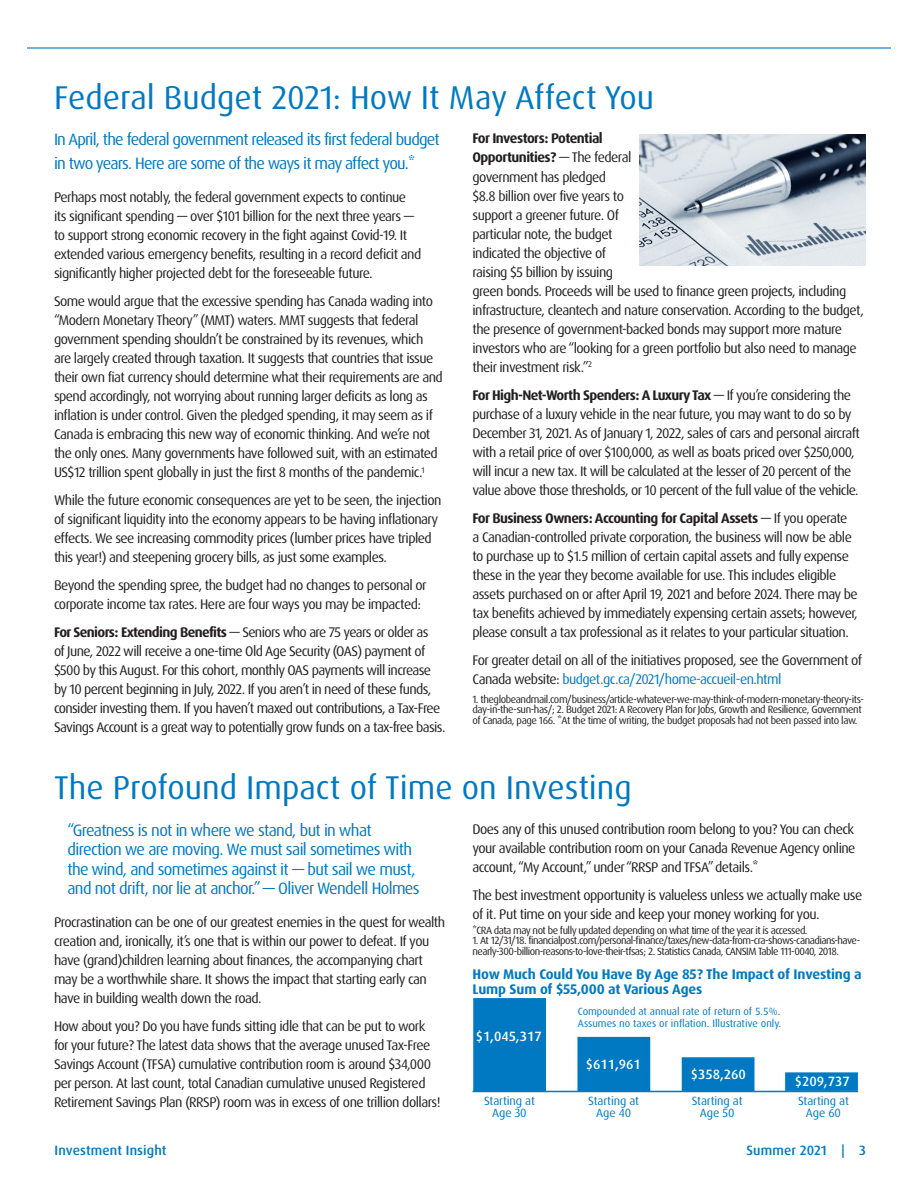
<style>
.page{position:relative;width:918px;height:1188px;background:#fff}
.page>*{position:absolute;margin:0;border:0;box-sizing:border-box;transform-origin:0 0}
.Heading{font:33px "Dax Pro";color:#0079c2}
.Body{font:16.5px/19.5px "Dax Pro";letter-spacing:-.04em;color:#0079c2}
.Body-2{font:13.95px/19px "Dax Pro";letter-spacing:-.04em;color:#231f20}
.t1{font:700 13.95px/15px "Dax Pro";letter-spacing:-.01em;color:#0079c2}
.t2{font:500 13.5px "Dax";color:#fff}
.Product_Name{font:500 13.5px "Dax Pro";letter-spacing:.01em;color:#0079c2}
.t3{font:12px "Dax Pro";letter-spacing:-.01em;color:#0079c2}
.Body-3{font:10.5px/10.5px "Dax Pro";letter-spacing:-.05em;color:#231f20}
.t4{font:10.5px "Dax";color:#0079c2}
.s1{font-weight:700}
.s2{color:#0079c2}
</style>
<div class="page">
<hr style="left:27px;top:47px;width:864px;height:2px;background:#0079c2">
<img style="left:639px;top:135px;width:226px;height:131px">
<hr style="left:472px;top:1091px;width:386px;height:1px;background:#0079c2">
<div style="left:577px;top:1037px;width:73px;height:55px;background:#0079c2"></div>
<div style="left:682px;top:1057px;width:72px;height:34px;background:#0079c2;border:2px solid #0079c2"></div>
<div style="left:785px;top:1072px;width:73px;height:19px;background:#0079c2;border:2px solid #0079c2"></div>
<div style="left:473px;top:998px;width:73px;height:93px;background:#0079c2;border:2px solid #0079c2"></div>
<p class="Heading" style="left:54px;top:76px;width:602px">Federal Budget 2021: How It May Affect You</p>
<p class="Body" style="left:54px;top:128px;width:387px;line-height:24px">In April, the federal government released its first federal budget in two years. Here are some of the ways it may affect you.*</p>
<p class="Body-2" style="left:54px;top:188px;width:369px">Perhaps most notably, the federal government expects to continue its significant spending — over $101 billion for the next three years — to support strong economic recovery in the fight against Covid-19. It extended various emergency benefits, resulting in a record deficit and significantly higher projected debt for the foreseeable future.</p>
<p class="Body-2" style="left:54px;top:292px;width:390px">Some would argue that the excessive spending has Canada wading into “Modern Monetary Theory” (MMT) waters. MMT suggests that federal government spending shouldn’t be constrained by its revenues, which are largely created through taxation. It suggests that countries that issue their own fiat currency should determine what their requirements are and spend accordingly, not worrying about running larger deficits as long as inflation is under control. Given the pledged spending, it may seem as if Canada is embracing this new way of economic thinking. And we’re not the only ones. Many governments have followed suit, with an estimated US$12 trillion spent globally in just the first 8 months of the pandemic.<sup>1</sup></p>
<p class="Body-2" style="left:54px;top:491px;width:389px">While the future economic consequences are yet to be seen, the injection of significant liquidity into the economy appears to be having inflationary effects. We see increasing commodity prices (lumber prices have tripled this year!) and steepening grocery bills, as just some examples.</p>
<p class="Body-2" style="left:54px;top:576px;width:374px">Beyond the spending spree, the budget had no changes to personal or corporate income tax rates. Here are four ways you may be impacted:</p>
<p class="Body-2" style="left:54px;top:622px;width:393px"><span class="s1">For Seniors: Extending Benefits</span> — Seniors who are 75 years or older as<br>of June, 2022 will receive a one-time Old Age Security (OAS) payment of $500 by this August. For this cohort, monthly OAS payments will increase by 10 percent beginning in July, 2022. If you aren’t in need of these funds, consider investing them. If you haven’t maxed out contributions, a Tax-Free Savings Account is a great way to potentially grow funds on a tax-free basis.</p>
<p class="Body-2" style="left:472px;top:129px;width:393px"><span class="s1">For Investors: Potential<br>Opportunities?</span> — The federal<br>government has pledged<br>$8.8 billion over five years to<br>support a greener future. Of<br>particular note, the budget<br>indicated the objective of<br>raising $5 billion by issuing<br>green bonds. Proceeds will be used to finance green projects, including infrastructure, cleantech and nature conservation. According to the budget, the presence of government-backed bonds may support more mature investors who are “looking for a green portfolio but also need to manage their investment risk.”<sup>2</sup></p>
<p class="Body-2" style="left:472px;top:385px;width:389px"><span class="s1">For High-Net-Worth Spenders: A Luxury Tax</span> — If you’re considering the purchase of a luxury vehicle in the near future, you may want to do so by December 31, 2021. As of January 1, 2022, sales of cars and personal aircraft with a retail price of over $100,000, as well as boats priced over $250,000, will incur a new tax. It will be calculated at the lesser of 20 percent of the value above those thresholds, or 10 percent of the full value of the vehicle.</p>
<p class="Body-2" style="left:472px;top:508px;width:387px"><span class="s1">For Business Owners: Accounting for Capital Assets</span> — If you operate a Canadian-controlled private corporation, the business will now be able to purchase up to $1.5 million of certain capital assets and fully expense these in the year they become available for use. This includes eligible assets purchased on or after April 19, 2021 and before 2024. There may be tax benefits achieved by immediately expensing certain assets; however, please consult a tax professional as it relates to your particular situation.</p>
<p class="Body-2" style="left:472px;top:650px;width:391px">For greater detail on all of the initiatives proposed, see the Government of<br>Canada website: <span class="s2">budget.gc.ca/2021/home-accueil-en.html</span></p>
<p class="Body-3" style="left:472px;top:694px;width:393px">1. theglobeandmail.com/business/article-whatever-we-may-think-of-modern-monetary-theory-its&shy;day-in-the-sun-has/; 2. Budget 2021: A Recovery Plan for Jobs, Growth and Resilience, Government of Canada, page 166. *At the time of writing, the budget proposals had not been passed into law.</p>
<p class="Heading" style="left:54px;top:767px;width:579px">The Profound Impact of Time on Investing</p>
<p class="Body" style="left:68px;top:821px;width:354px">“Greatness is not in where we stand, but in what direction we are moving. We must sail sometimes with the wind, and sometimes against it — but sail we must, and not drift, nor lie at anchor.” — Oliver Wendell Holmes</p>
<p class="Body-2" style="left:54px;top:913px;width:393px">Procrastination can be one of our greatest enemies in the quest for wealth creation and, ironically, it’s one that is within our power to defeat. If you have (grand)children learning about finances, the accompanying chart may be a worthwhile share. It shows the impact that starting early can have in building wealth down the road.</p>
<p class="Body-2" style="left:54px;top:1017px;width:388px">How about you? Do you have funds sitting idle that can be put to work for your future? The latest data shows that the average unused Tax-Free Savings Account (TFSA) cumulative contribution room is around $34,000 per person. At last count, total Canadian cumulative unused Registered Retirement Savings Plan (RRSP) room was in excess of one trillion dollars!</p>
<p class="Body-2" style="left:472px;top:820px;width:385px;text-align:justify">Does any of this unused contribution room belong to you? You can check your available contribution room on your Canada Revenue Agency online account, “My Account,” under “RRSP and TFSA” details.*</p>
<p class="Body-2" style="left:472px;top:885px;width:391px">The best investment opportunity is valueless unless we actually make use of it. Put time on your side and keep your money working for you.</p>
<p class="Body-3" style="left:472px;top:925px;width:337px">*CRA data may not be fully updated depending on what time of the year it is accessed.</p>
<p class="Body-3" style="left:472px;top:935px;width:389px">1. At 12/31/18. financialpost.com/personal-finance/taxes/new-data-from-cra-shows-canadians-have&shy;nearly-300-billion-reasons-to-love-their-tfsas; 2. Statistics Canada, CANSIM Table 111-0040, 2018.</p>
<p class="t1" style="left:472px;top:967px;width:391px">How Much Could You Have By Age 85? The Impact of Investing a<br>Lump Sum of $55,000 at Various Ages</p>
<p class="t2" style="left:476px;top:1028px;width:68px">$1,045,317</p>
<p class="t4" style="left:578px;top:1006px;width:204px">Compounded at annual rate of return of 5.5%.</p>
<p class="t4" style="left:578px;top:1018px;width:205px">Assumes no taxes or inflation. Illustrative only.</p>
<p class="t3" style="left:484px;top:1093px;width:52px">Starting at</p>
<p class="t3" style="left:492px;top:1105px;width:36px">Age 30</p>
<p class="t2" style="left:586px;top:1057px;width:57px">$611,961</p>
<p class="t3" style="left:588px;top:1093px;width:52px">Starting at</p>
<p class="t3" style="left:596px;top:1105px;width:36px">Age 40</p>
<p class="t2" style="left:691px;top:1067px;width:57px">$358,260</p>
<p class="t3" style="left:692px;top:1093px;width:52px">Starting at</p>
<p class="t3" style="left:700px;top:1105px;width:36px">Age 50</p>
<p class="t2" style="left:795px;top:1074px;width:57px">$209,737</p>
<p class="t3" style="left:798px;top:1093px;width:52px">Starting at</p>
<p class="t3" style="left:806px;top:1105px;width:37px">Age 60</p>
<p class="Product_Name" style="left:54px;top:1141px;width:114px">Investment Insight</p>
<p class="Product_Name" style="left:746px;top:1141px;width:121px">Summer 2021 | 3</p>
</div>
